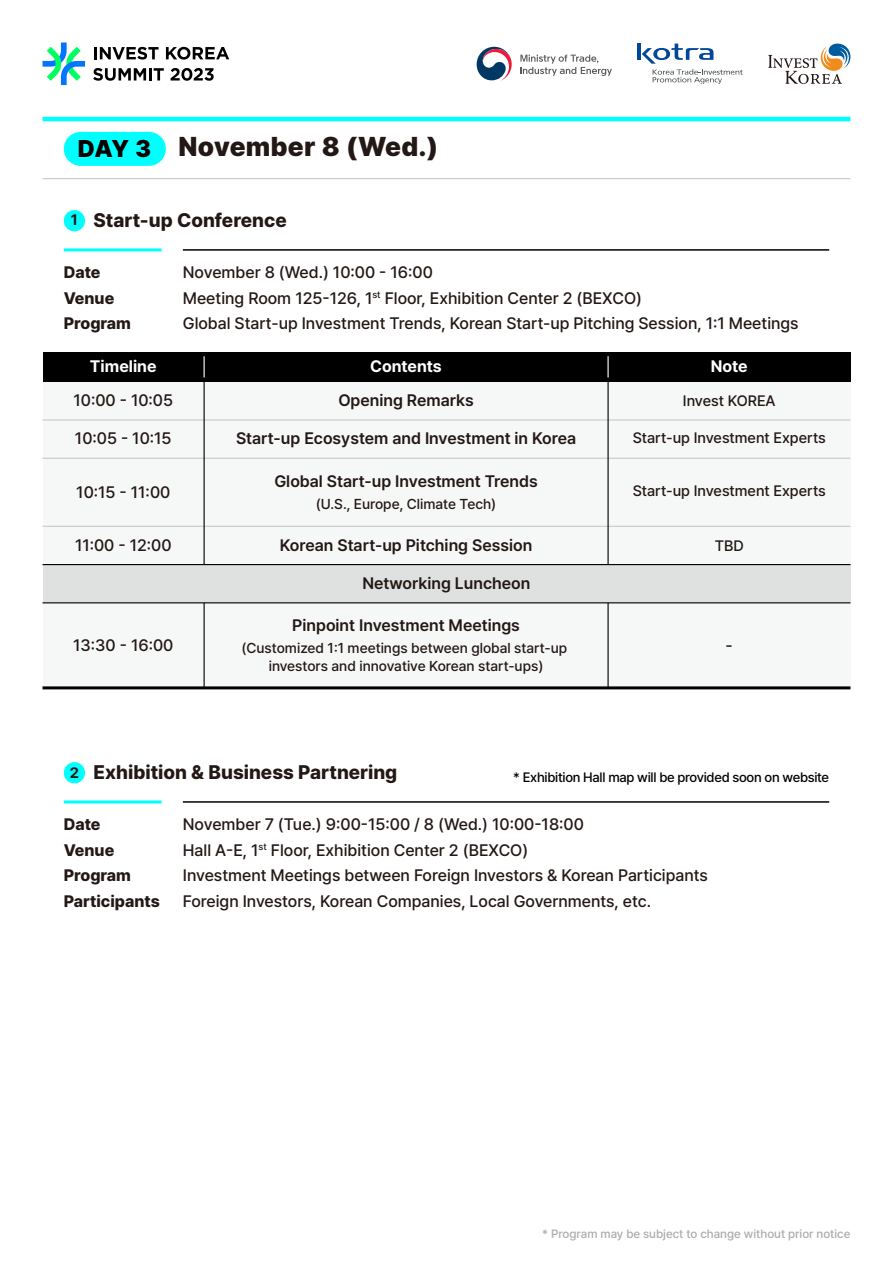
<style>
.page{position:relative;width:893px;height:1263px;background:#fff}
.page>*{position:absolute;margin:0;border:0;box-sizing:border-box;transform-origin:0 0}
.t1{font:900 27px "Pretendard";letter-spacing:.01em;color:#231815}
.t2{font:800 19.5px "Pretendard";color:#231815}
.t3{font:500 16.5px/25.5px "Pretendard";color:#231815}
.t4{font:600 16.5px "Pretendard";color:#231815}
.t5{font:800 16.5px/25.5px "Pretendard";color:#231815}
.t6{font:700 16.5px "Pretendard";color:#fff}
.t7{font:500 15px "Pretendard";color:#231815}
.t8{font:500 14.25px/18px "Pretendard";color:#231815;text-align:center}
.t9{font:500 13.5px "Pretendard";letter-spacing:-.02em;color:#000}
.t10{font:500 12px "Pretendard";color:#595757}
.s1{font-size:24px;color:#000}
.s2{font-weight:700;font-size:15px}
</style>
<div class="page">
<hr style="left:43px;top:117px;width:807px;height:4px;background:#0ff">
<hr style="left:43px;top:178px;width:807px;height:1px;background:#c8c9c9">
<div style="left:64px;top:132px;width:102px;height:34px;background:#0ff;border-radius:17px"></div>
<div style="left:43px;top:382px;width:807px;height:306px;background:#f6f7f7"></div>
<div style="left:43px;top:565px;width:807px;height:38px;background:#dfe0e0"></div>
<hr style="left:43px;top:419px;width:807px;height:2px;background:#c8c9c9">
<hr style="left:43px;top:458px;width:807px;height:1px;background:#c8c9c9">
<hr style="left:43px;top:526px;width:807px;height:1px;background:#c8c9c9">
<hr style="left:43px;top:564px;width:807px;height:1px;background:#000">
<hr style="left:43px;top:602px;width:807px;height:1px;background:#000">
<div style="left:43px;top:352px;width:807px;height:30px;background:#000"></div>
<hr style="left:43px;top:686px;width:807px;height:3px;background:#000">
<svg style="left:204px;top:356px;width:1px;height:21px"></svg>
<hr style="left:607px;top:356px;width:2px;height:21px;background:#fff">
<hr style="left:204px;top:382px;width:1px;height:183px;background:#000">
<hr style="left:204px;top:603px;width:1px;height:85px;background:#000">
<hr style="left:607px;top:382px;width:2px;height:183px;background:#000">
<hr style="left:607px;top:603px;width:2px;height:85px;background:#000">
<div style="left:64px;top:210px;width:21px;height:21px;background:#0ff;border-radius:50%"></div>
<hr style="left:64px;top:248px;width:98px;height:3px;background:#0ff">
<hr style="left:183px;top:249px;width:646px;height:2px;background:#000">
<div style="left:64px;top:762px;width:21px;height:21px;background:#0ff;border-radius:50%"></div>
<hr style="left:64px;top:800px;width:98px;height:3px;background:#0ff">
<hr style="left:183px;top:801px;width:646px;height:2px;background:#000">
<svg style="left:43px;top:43px;width:42px;height:42px"></svg>
<svg style="left:94px;top:47px;width:65px;height:13px"></svg>
<svg style="left:166px;top:47px;width:63px;height:13px"></svg>
<svg style="left:93px;top:68px;width:71px;height:13px"></svg>
<svg style="left:171px;top:68px;width:43px;height:13px"></svg>
<svg style="left:642px;top:44px;width:101px;height:40px"></svg>
<hr style="left:637px;top:44px;width:4px;height:16px;background:#004699">
<svg style="left:768px;top:43px;width:83px;height:41px"></svg>
<svg style="left:477px;top:47px;width:35px;height:34px"></svg>
<svg style="left:520px;top:54px;width:92px;height:22px"></svg>
<h1 class="t1" style="left:78px;top:127px;width:362px"><span class="s1">DAY 3</span> November 8 (Wed.)</h1>
<p class="t2" style="left:71px;top:205px;width:217px"><span class="s2">1</span> Start-up Conference</p>
<p class="t5" style="left:64px;top:259px;width:69px">Date<br>Venue<br>Program</p>
<p class="t3" style="left:183px;top:259px;width:617px">November 8 (Wed.) 10:00 - 16:00<br>Meeting Room 125-126, 1<sup>st</sup> Floor, Exhibition Center 2 (BEXCO)<br>Global Start-up Investment Trends, Korean Start-up Pitching Session, 1:1 Meetings</p>
<p class="t6" style="left:90px;top:354px;width:68px">Timeline</p>
<p class="t6" style="left:370px;top:354px;width:73px">Contents</p>
<p class="t6" style="left:711px;top:354px;width:38px">Note</p>
<p class="t3" style="left:74px;top:387px;width:101px">10:00 - 10:05</p>
<p class="t4" style="left:338px;top:388px;width:137px">Opening Remarks</p>
<p class="t7" style="left:683px;top:390px;width:94px">Invest KOREA</p>
<p class="t3" style="left:75px;top:425px;width:98px">10:05 - 10:15</p>
<p class="t4" style="left:236px;top:427px;width:342px">Start-up Ecosystem and Investment in Korea</p>
<p class="t7" style="left:633px;top:427px;width:195px">Start-up Investment Experts</p>
<p class="t4" style="left:274px;top:469px;width:265px">Global Start-up Investment Trends</p>
<p class="t8" style="left:316px;top:494px;width:182px">(U.S., Europe, Climate Tech)</p>
<p class="t3" style="left:76px;top:478px;width:96px">10:15 - 11:00</p>
<p class="t7" style="left:633px;top:480px;width:195px">Start-up Investment Experts</p>
<p class="t3" style="left:75px;top:532px;width:98px">11:00 - 12:00</p>
<p class="t4" style="left:280px;top:533px;width:254px">Korean Start-up Pitching Session</p>
<p class="t7" style="left:715px;top:535px;width:31px">TBD</p>
<p class="t4" style="left:362px;top:571px;width:169px">Networking Luncheon</p>
<p class="t4" style="left:292px;top:613px;width:229px">Pinpoint Investment Meetings</p>
<p class="t8" style="left:241px;top:638px;width:327px">(Customized 1:1 meetings between global start-up investors and innovative Korean start-ups)</p>
<p class="t3" style="left:73px;top:632px;width:102px">13:30 - 16:00</p>
<p class="t3" style="left:726px;top:632px;width:9px">-</p>
<p class="t2" style="left:70px;top:757px;width:329px"><span class="s2">2</span> Exhibition &amp; Business Partnering</p>
<p class="t5" style="left:64px;top:811px;width:98px">Date<br>Venue<br>Program<br>Participants</p>
<p class="t3" style="left:183px;top:811px;width:527px">November 7 (Tue.) 9:00-15:00 / 8 (Wed.) 10:00-18:00<br>Hall A-E, 1<sup>st</sup> Floor, Exhibition Center 2 (BEXCO)<br>Investment Meetings between Foreign Investors &amp; Korean Participants Foreign Investors, Korean Companies, Local Governments, etc.</p>
<p class="t9" style="left:513px;top:768px;width:317px">* Exhibition Hall map will be provided soon on website</p>
<p class="t10" style="left:542px;top:1225px;width:310px">* Program may be subject to change without prior notice</p>
</div>
